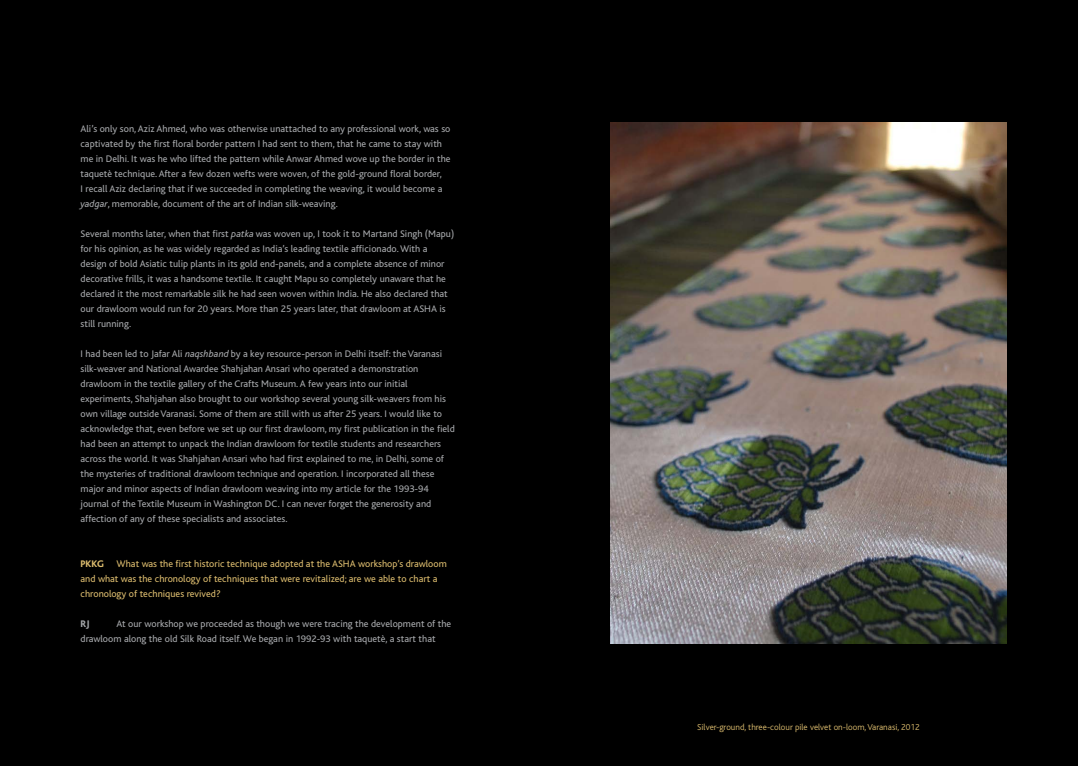
<style>
.page{position:relative;width:1078px;height:766px;background:#fff}
.page>*{position:absolute;margin:0;border:0;box-sizing:border-box;transform-origin:0 0}
.t1{font:10px/15px "Bliss";color:#a7a9ac}
.t2{font:10px/15px "Bliss";color:#dbbb6e}
.t3{font:800 10px "Bliss";color:#a7a9ac}
.t4{font:300 9px "Bliss";color:#dbbb6e}
.s1{font-style:italic}
.s2{font-weight:800}
</style>
<div class="page">
<div style="left:0;top:0;width:1077px;height:765px;background:#000"></div>
<img style="left:610px;top:123px;width:396px;height:520px">
<p class="t1" style="left:81px;top:121px;width:371px">Ali’s only son, Aziz Ahmed, who was otherwise unattached to any professional work, was so captivated by the first floral border pattern I had sent to them, that he came to stay with me in Delhi. It was he who lifted the pattern while Anwar Ahmed wove up the border in the taquetè technique. After a few dozen wefts were woven, of the gold-ground floral border,<br>I recall Aziz declaring that if we succeeded in completing the weaving, it would become a <span class="s1">yadgar</span>, memorable, document of the art of Indian silk-weaving.</p>
<p class="t1" style="left:81px;top:226px;width:375px">Several months later, when that first <span class="s1">patka</span> was woven up, I took it to Martand Singh (Mapu) for his opinion, as he was widely regarded as India’s leading textile afficionado. With a design of bold Asiatic tulip plants in its gold end-panels, and a complete absence of minor decorative frills, it was a handsome textile. It caught Mapu so completely unaware that he declared it the most remarkable silk he had seen woven within India. He also declared that our drawloom would run for 20 years. More than 25 years later, that drawloom at ASHA is still running.</p>
<p class="t1" style="left:81px;top:346px;width:376px">I had been led to Jafar Ali <span class="s1">naqshband</span> by a key resource-person in Delhi itself: the Varanasi silk-weaver and National Awardee Shahjahan Ansari who operated a demonstration drawloom in the textile gallery of the Crafts Museum. A few years into our initial experiments, Shahjahan also brought to our workshop several young silk-weavers from his own village outside Varanasi. Some of them are still with us after 25 years. I would like to acknowledge that, even before we set up our first drawloom, my first publication in the field had been an attempt to unpack the Indian drawloom for textile students and researchers across the world. It was Shahjahan Ansari who had first explained to me, in Delhi, some of the mysteries of traditional drawloom technique and operation. I incorporated all these major and minor aspects of Indian drawloom weaving into my article for the 1993-94 journal of the Textile Museum in Washington DC. I can never forget the generosity and affection of any of these specialists and associates.</p>
<p class="t2" style="left:81px;top:556px;width:368px"><span class="s2">PKKG</span> What was the first historic technique adopted at the ASHA workshop’s drawloom and what was the chronology of techniques that were revitalized; are we able to chart a chronology of techniques revived?</p>
<p class="t3" style="left:81px;top:618px;width:11px">RJ</p>
<p class="t1" style="left:81px;top:616px;width:372px;text-indent:36px">At our workshop we proceeded as though we were tracing the development of the drawloom along the old Silk Road itself. We began in 1992-93 with taquetè, a start that</p>
<p class="t4" style="left:697px;top:722px;width:224px">Silver-ground, three-colour pile velvet on-loom, Varanasi, 2012</p>
</div>
